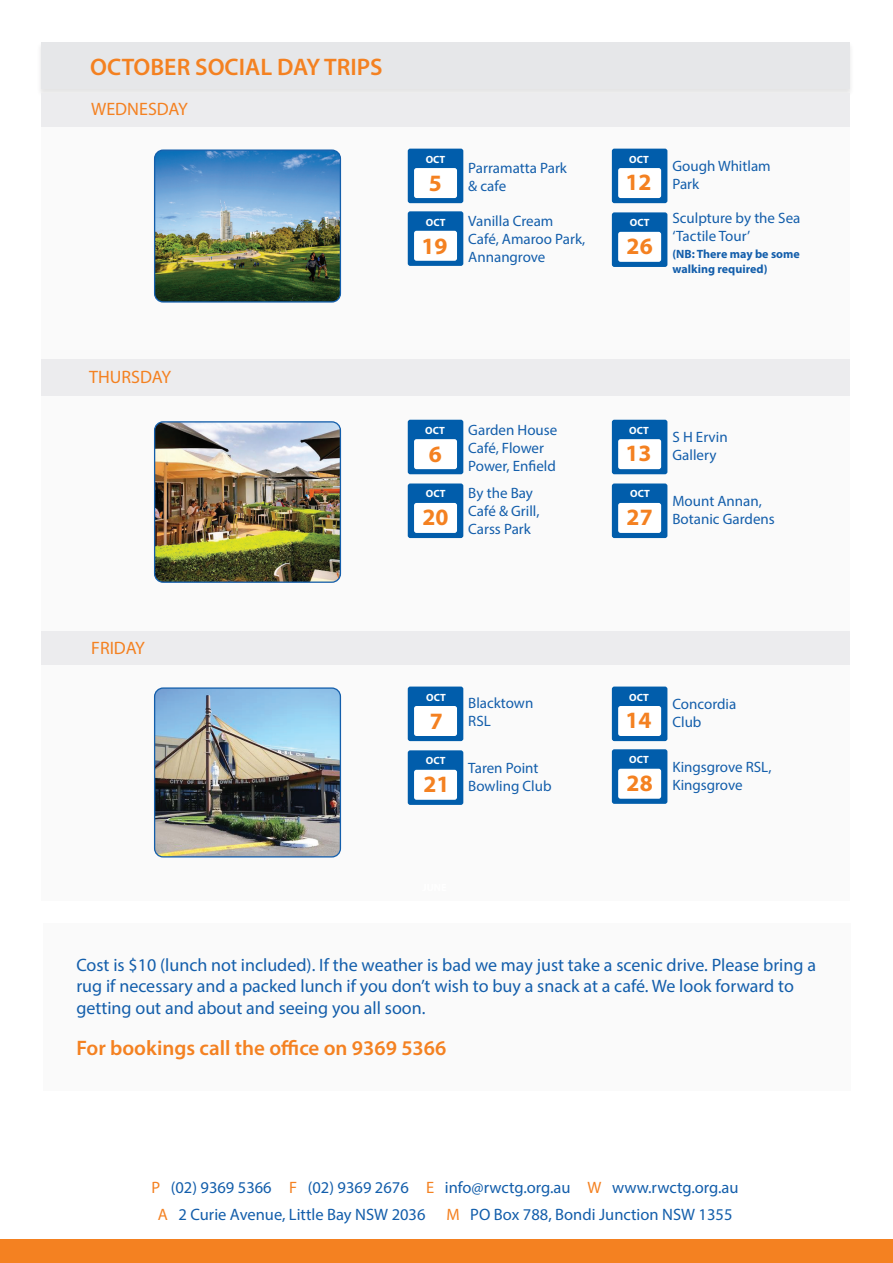
<style>
.page{position:relative;width:893px;height:1263px;background:#fff}
.page>*{position:absolute;margin:0;border:0;box-sizing:border-box;transform-origin:0 0}
.t1{font:600 24px "Myriad Pro";color:#f48121}
.t2{font:700 23.55px "Myriad Pro";color:#f48121}
.t3{font:600 21px "Myriad Pro";color:#f48121}
.t4{font:18px/21.6px "Myriad Pro";color:#135eab}
.t5{font:18px "Myriad Pro";color:#f48121}
.t6{font:16.5px/27.6px "Myriad Pro";color:#135eab}
.t7{font:15px/18px "Myriad Pro";color:#135eab}
.t8{font:700 12px/15px "Myriad Pro";color:#135eab}
.t9{font:700 10.5px "Myriad Pro";color:#fff}
.s1{color:#f48121}
</style>
<div class="page">
<div style="left:0;top:1239px;width:893px;height:24px;background:#f48121"></div>
<div style="left:41px;top:43px;width:809px;height:857px;background:#fafafa"></div>
<img style="left:155px;top:422px;width:185px;height:160px">
<div style="left:154px;top:421px;width:187px;height:162px;border:1px solid #135eab;border-radius:9px"></div>
<div style="left:41px;top:359px;width:809px;height:37px;background:#ececee"></div>
<div style="left:37px;top:41px;width:817px;height:56px;background:#231f20;opacity:.1"></div>
<div style="left:41px;top:42px;width:809px;height:47px;background:#e6e7e9"></div>
<div style="left:41px;top:631px;width:809px;height:34px;background:#ececee"></div>
<img style="left:155px;top:689px;width:185px;height:168px">
<div style="left:154px;top:687px;width:187px;height:170px;border:1px solid #135eab;border-radius:9px"></div>
<div style="left:41px;top:93px;width:809px;height:34px;background:#ececee"></div>
<img style="left:156px;top:151px;width:183px;height:150px">
<div style="left:154px;top:149px;width:187px;height:154px;border:1px solid #135eab;border-radius:9px"></div>
<div style="left:612px;top:149px;width:55px;height:54px;background:#015dab;border-radius:2px"></div>
<div style="left:618px;top:168px;width:43px;height:30px;background:#fff;border-radius:2px"></div>
<div style="left:408px;top:149px;width:55px;height:54px;background:#015dab;border-radius:2px"></div>
<div style="left:414px;top:168px;width:43px;height:30px;background:#fff;border-radius:2px"></div>
<div style="left:408px;top:211px;width:55px;height:55px;background:#015dab;border-radius:2px"></div>
<div style="left:414px;top:231px;width:43px;height:30px;background:#fff;border-radius:2px"></div>
<div style="left:612px;top:212px;width:55px;height:55px;background:#015dab;border-radius:2px"></div>
<div style="left:618px;top:232px;width:43px;height:30px;background:#fff;border-radius:2px"></div>
<div style="left:612px;top:420px;width:55px;height:54px;background:#015dab;border-radius:2px"></div>
<div style="left:618px;top:439px;width:43px;height:30px;background:#fff;border-radius:2px"></div>
<div style="left:408px;top:420px;width:55px;height:54px;background:#015dab;border-radius:2px"></div>
<div style="left:414px;top:439px;width:43px;height:30px;background:#fff;border-radius:2px"></div>
<div style="left:408px;top:483px;width:55px;height:55px;background:#015dab;border-radius:2px"></div>
<div style="left:414px;top:503px;width:43px;height:30px;background:#fff;border-radius:2px"></div>
<div style="left:612px;top:483px;width:55px;height:55px;background:#015dab;border-radius:2px"></div>
<div style="left:618px;top:503px;width:43px;height:30px;background:#fff;border-radius:2px"></div>
<div style="left:612px;top:686px;width:55px;height:55px;background:#015dab;border-radius:2px"></div>
<div style="left:618px;top:706px;width:43px;height:30px;background:#fff;border-radius:2px"></div>
<div style="left:408px;top:686px;width:55px;height:55px;background:#015dab;border-radius:2px"></div>
<div style="left:414px;top:706px;width:43px;height:30px;background:#fff;border-radius:2px"></div>
<div style="left:408px;top:750px;width:55px;height:55px;background:#015dab;border-radius:2px"></div>
<div style="left:414px;top:770px;width:43px;height:30px;background:#fff;border-radius:2px"></div>
<div style="left:612px;top:749px;width:55px;height:55px;background:#015dab;border-radius:2px"></div>
<div style="left:618px;top:769px;width:43px;height:30px;background:#fff;border-radius:2px"></div>
<div style="left:43px;top:923px;width:807px;height:168px;background:#fafafa"></div>
<h1 class="t1" style="left:90px;top:51px;width:294px">OCTOBER SOCIAL DAY TRIPS</h1>
<p class="t5" style="left:91px;top:98px;width:98px">WEDNESDAY</p>
<p class="t5" style="left:89px;top:366px;width:83px">THURSDAY</p>
<p class="t5" style="left:91px;top:637px;width:55px">FRIDAY</p>
<p class="t9" style="left:426px;top:152px;width:21px">OCT</p>
<h2 class="t2" style="left:429px;top:168px;width:15px">5</h2>
<p class="t9" style="left:422px;top:216px;width:26px">JUNE</p>
<p class="t7" style="left:468px;top:212px;width:119px">Vanilla Cream<br>Café, Amaroo Park,<br>Annangrove</p>
<p class="t7" style="left:468px;top:158px;width:100px">Parramatta Park &amp; cafe</p>
<p class="t9" style="left:426px;top:216px;width:21px">OCT</p>
<h2 class="t2" style="left:421px;top:231px;width:28px">19</h2>
<p class="t9" style="left:629px;top:152px;width:21px">OCT</p>
<h2 class="t2" style="left:626px;top:167px;width:28px">12</h2>
<p class="t9" style="left:630px;top:216px;width:21px">OCT</p>
<h2 class="t2" style="left:627px;top:231px;width:28px">26</h2>
<p class="t7" style="left:672px;top:157px;width:100px">Gough Whitlam<br>Park</p>
<p class="t7" style="left:672px;top:209px;width:130px">Sculpture by the Sea ‘Tactile Tour’</p>
<p class="t8" style="left:672px;top:246px;width:129px">(NB: There may be some walking required)</p>
<p class="t7" style="left:468px;top:421px;width:91px">Garden House<br>Café, Flower<br>Power, Enfield</p>
<p class="t9" style="left:425px;top:423px;width:21px">OCT</p>
<h2 class="t2" style="left:429px;top:439px;width:15px">6</h2>
<p class="t9" style="left:422px;top:487px;width:26px">JUNE</p>
<p class="t7" style="left:468px;top:483px;width:73px">By the Bay<br>Café &amp; Grill,<br>Carss Park</p>
<p class="t9" style="left:426px;top:487px;width:21px">OCT</p>
<h2 class="t2" style="left:422px;top:502px;width:28px">20</h2>
<p class="t9" style="left:629px;top:423px;width:21px">OCT</p>
<h2 class="t2" style="left:626px;top:438px;width:28px">13</h2>
<p class="t9" style="left:630px;top:487px;width:21px">OCT</p>
<h2 class="t2" style="left:627px;top:502px;width:28px">27</h2>
<p class="t7" style="left:672px;top:428px;width:57px">S H Ervin<br>Gallery</p>
<p class="t7" style="left:672px;top:492px;width:104px">Mount Annan,<br>Botanic Gardens</p>
<p class="t9" style="left:426px;top:690px;width:21px">OCT</p>
<h2 class="t2" style="left:430px;top:706px;width:15px">7</h2>
<p class="t9" style="left:422px;top:754px;width:26px">JUNE</p>
<p class="t9" style="left:426px;top:754px;width:21px">OCT</p>
<h2 class="t2" style="left:424px;top:768px;width:28px">21</h2>
<p class="t7" style="left:468px;top:694px;width:67px">Blacktown<br>RSL</p>
<p class="t7" style="left:468px;top:759px;width:85px">Taren Point<br>Bowling Club</p>
<p class="t9" style="left:629px;top:690px;width:21px">OCT</p>
<h2 class="t2" style="left:626px;top:705px;width:28px">14</h2>
<p class="t9" style="left:629px;top:753px;width:21px">OCT</p>
<h2 class="t2" style="left:627px;top:767px;width:28px">28</h2>
<p class="t7" style="left:672px;top:695px;width:65px">Concordia<br>Club</p>
<p class="t7" style="left:672px;top:757px;width:101px">Kingsgrove RSL,<br>Kingsgrove</p>
<p class="t4" style="left:76px;top:954px;width:741px">Cost is $10 (lunch not included). If the weather is bad we may just take a scenic drive. Please bring a rug if necessary and a packed lunch if you don’t wish to buy a snack at a café. We look forward to getting out and about and seeing you all soon.</p>
<h3 class="t3" style="left:76px;top:1035px;width:371px">For bookings call the office on 9369 5366</h3>
<p class="t6" style="left:158px;top:1173px;width:582px;text-indent:-6px"><span class="s1">P</span> (02) 9369 5366 <span class="s1">F</span> (02) 9369 2676 <span class="s1">E</span> info@rwctg.org.au <span class="s1">W</span> www.rwctg.org.au<br><span class="s1">A</span> 2 Curie Avenue, Little Bay NSW 2036</p>
<p class="t6" style="left:447px;top:1201px;width:287px"><span class="s1">M</span> PO Box 788, Bondi Junction NSW 1355</p>
</div>
